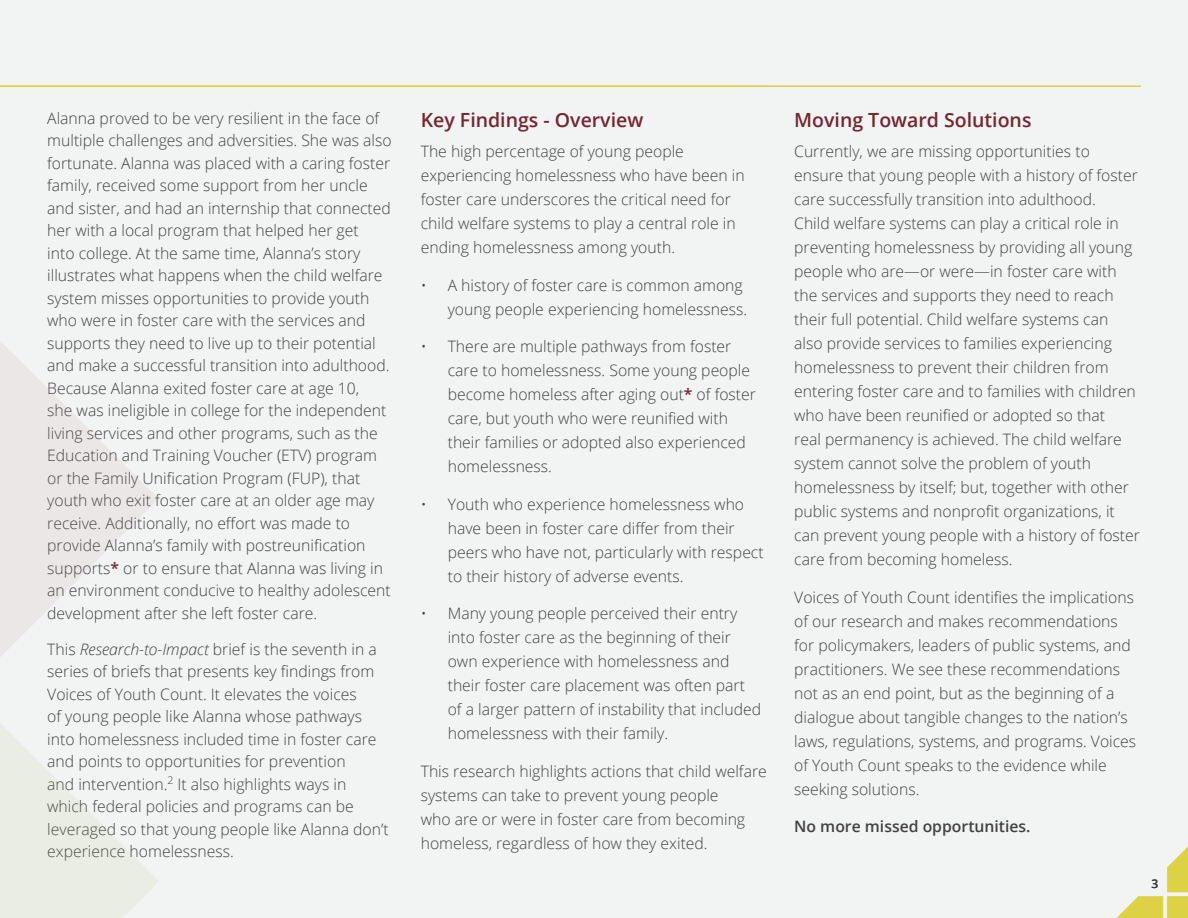
<style>
.page{position:relative;width:1188px;height:918px;background:#f2f3f3}
.page>*{position:absolute;margin:0;border:0;box-sizing:border-box;transform-origin:0 0}
.t1{font:600 19.5px "Open Sans";color:#79242e}
.t2{font:300 15.75px/24px "Open Sans";color:#414042}
.t3{font:600 15.75px "Open Sans";color:#414042}
.t4{font:600 12px "Open Sans";color:#414042}
.s1{font-weight:600;color:#79242e}
.s2{font-style:italic}
</style>
<div class="page">
<svg style="left:1117px;top:847px;width:71px;height:71px"></svg>
<hr style="left:0;top:86px;width:1141px;height:1px;background:#ddd243">
<svg style="left:0;top:341px;width:158px;height:316px;fill:#ebe7e7"></svg>
<svg style="left:0;top:723px;width:159px;height:195px"></svg>
<p class="t2" style="left:47px;top:106px;width:346px;line-height:22.5px">Alanna proved to be very resilient in the face of multiple challenges and adversities. She was also fortunate. Alanna was placed with a caring foster family, received some support from her uncle and sister, and had an internship that connected her with a local program that helped her get<br>into college. At the same time, Alanna’s story illustrates what happens when the child welfare system misses opportunities to provide youth who were in foster care with the services and supports they need to live up to their potential and make a successful transition into adulthood.<br>Because Alanna exited foster care at age 10,<br>she was ineligible in college for the independent living services and other programs, such as the Education and Training Voucher (ETV) program or the Family Unification Program (FUP), that youth who exit foster care at an older age may receive. Additionally, no effort was made to provide Alanna’s family with postreunification supports<span class="s1">*</span> or to ensure that Alanna was living in an environment conducive to healthy adolescent development after she left foster care.</p>
<p class="t2" style="left:47px;top:638px;width:343px;line-height:22.5px">This <span class="s2">Research-to-Impact</span> brief is the seventh in a series of briefs that presents key findings from Voices of Youth Count. It elevates the voices<br>of young people like Alanna whose pathways into homelessness included time in foster care and points to opportunities for prevention<br>and intervention.<sup>2</sup> It also highlights ways in which federal policies and programs can be leveraged so that young people like Alanna don’t experience homelessness.</p>
<p class="t1" style="left:421px;top:106px;width:224px">Key Findings - Overview</p>
<p class="t2" style="left:421px;top:139px;width:325px">The high percentage of young people experiencing homelessness who have been in foster care underscores the critical need for child welfare systems to play a central role in ending homelessness among youth.</p>
<p class="t2" style="left:421px;top:273px;width:328px;text-align:right">• A history of foster care is common among young people experiencing homelessness.</p>
<p class="t2" style="left:448px;top:334px;width:310px;text-indent:-27px">• There are multiple pathways from foster care to homelessness. Some young people become homeless after aging out<span class="s1">*</span> of foster care, but youth who were reunified with their families or adopted also experienced homelessness.</p>
<p class="t2" style="left:448px;top:492px;width:317px;text-indent:-27px">• Youth who experience homelessness who have been in foster care differ from their peers who have not, particularly with respect to their history of adverse events.</p>
<p class="t2" style="left:448px;top:601px;width:315px;text-indent:-27px">• Many young people perceived their entry into foster care as the beginning of their own experience with homelessness and their foster care placement was often part of a larger pattern of instability that included homelessness with their family.</p>
<p class="t2" style="left:421px;top:759px;width:348px">This research highlights actions that child welfare systems can take to prevent young people<br>who are or were in foster care from becoming homeless, regardless of how they exited.</p>
<p class="t1" style="left:794px;top:106px;width:239px">Moving Toward Solutions</p>
<p class="t2" style="left:794px;top:139px;width:347px">Currently, we are missing opportunities to ensure that young people with a history of foster care successfully transition into adulthood.<br>Child welfare systems can play a critical role in preventing homelessness by providing all young people who are—or were—in foster care with the services and supports they need to reach their full potential. Child welfare systems can also provide services to families experiencing homelessness to prevent their children from entering foster care and to families with children who have been reunified or adopted so that<br>real permanency is achieved. The child welfare system cannot solve the problem of youth homelessness by itself; but, together with other public systems and nonprofit organizations, it can prevent young people with a history of foster care from becoming homeless.</p>
<p class="t2" style="left:794px;top:585px;width:344px">Voices of Youth Count identifies the implications of our research and makes recommendations for policymakers, leaders of public systems, and practitioners. We see these recommendations not as an end point, but as the beginning of a dialogue about tangible changes to the nation’s laws, regulations, systems, and programs. Voices of Youth Count speaks to the evidence while seeking solutions.</p>
<p class="t3" style="left:794px;top:816px;width:238px">No more missed opportunities.</p>
<p class="t4" style="left:1151px;top:876px;width:8px">3</p>
</div>
